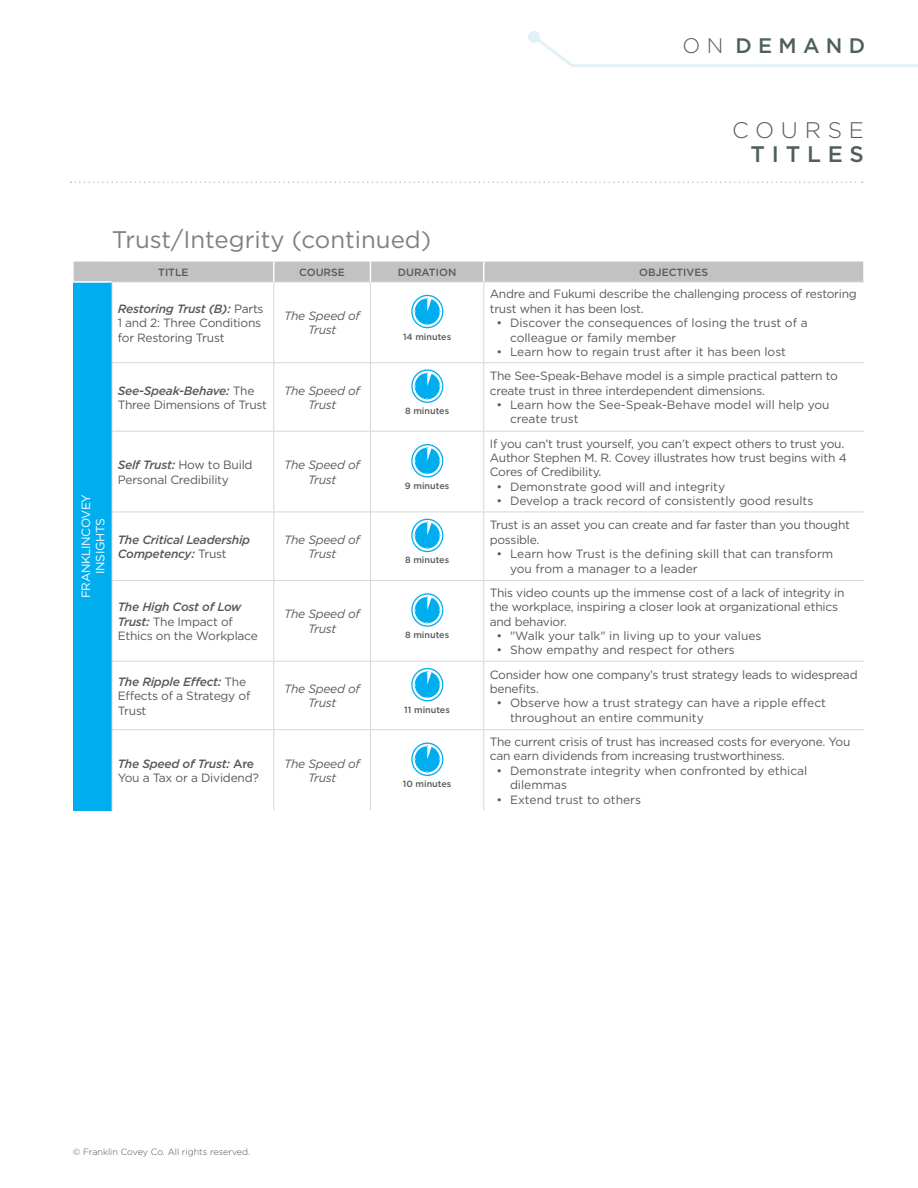
<style>
.page{position:relative;width:918px;height:1188px;background:#fff}
.page>*{position:absolute;margin:0;border:0;box-sizing:border-box;transform-origin:0 0}
.t1{font:24px "Gotham";color:#807f83}
.t2{font:300 22.5px "Gotham";letter-spacing:.3em;color:#4f5f5d}
.t3{font:500 22.5px "Gotham";letter-spacing:.3em;color:#4f5f5d}
.t4{font:500 21px "Gotham";letter-spacing:.3em;color:#4f5f5d}
.t5{font:12px/14.4px "Gotham";letter-spacing:-.02em;color:#58595b}
.t6{font:12px/14.4px "Gotham";color:#58595b}
.t7{font:italic 12px/14.4px "Gotham";letter-spacing:-.02em;color:#58595b;text-align:center}
.t8{font:italic 500 12px/14.4px "Gotham";letter-spacing:-.02em;color:#58595b}
.t9{font:12px/14.4px "Gotham";letter-spacing:-.03em;color:#fff;text-align:center}
.t10{font:500 10.5px "Gotham";color:#58595b}
.t11{font:500 9px "Gotham";color:#58595b}
.t12{font:300 9px "Gotham";color:#48535c}
.s1{font-weight:300}
.s2{font-weight:500;font-style:italic}
.s3{font-weight:400;font-style:normal}
.s4{font-weight:500}
</style>
<div class="page">
<svg style="left:70px;top:182px;width:793px;height:1px"></svg>
<svg style="left:538px;top:34px;width:380px;height:33px"></svg>
<div style="left:528px;top:31px;width:12px;height:12px;background:#e1f1f7;border-radius:50%"></div>
<div style="left:73px;top:282px;width:39px;height:528px;background:#00aeef"></div>
<hr style="left:73px;top:281px;width:39px;height:2px;background:#fff">
<hr style="left:112px;top:282px;width:162px;height:1px;background:#d8d7d5">
<hr style="left:274px;top:282px;width:96px;height:1px;background:#d8d7d5">
<hr style="left:273px;top:282px;width:1px;height:80px;background:#d8d7d5">
<hr style="left:370px;top:282px;width:114px;height:1px;background:#d8d7d5">
<hr style="left:370px;top:282px;width:1px;height:80px;background:#d8d7d5">
<hr style="left:484px;top:282px;width:380px;height:1px;background:#d8d7d5">
<hr style="left:483px;top:282px;width:1px;height:80px;background:#d8d7d5">
<hr style="left:273px;top:363px;width:1px;height:68px;background:#d8d7d5">
<hr style="left:370px;top:363px;width:1px;height:68px;background:#d8d7d5">
<hr style="left:483px;top:363px;width:1px;height:68px;background:#d8d7d5">
<hr style="left:273px;top:432px;width:1px;height:80px;background:#d8d7d5">
<hr style="left:370px;top:432px;width:1px;height:80px;background:#d8d7d5">
<hr style="left:483px;top:432px;width:1px;height:80px;background:#d8d7d5">
<hr style="left:273px;top:512px;width:1px;height:68px;background:#d8d7d5">
<hr style="left:370px;top:512px;width:1px;height:68px;background:#d8d7d5">
<hr style="left:483px;top:512px;width:1px;height:68px;background:#d8d7d5">
<hr style="left:273px;top:581px;width:1px;height:80px;background:#d8d7d5">
<hr style="left:370px;top:581px;width:1px;height:80px;background:#d8d7d5">
<hr style="left:483px;top:581px;width:1px;height:80px;background:#d8d7d5">
<hr style="left:273px;top:662px;width:1px;height:67px;background:#d8d7d5">
<hr style="left:370px;top:662px;width:1px;height:67px;background:#d8d7d5">
<hr style="left:483px;top:662px;width:1px;height:67px;background:#d8d7d5">
<hr style="left:273px;top:730px;width:1px;height:80px;background:#d8d7d5">
<hr style="left:370px;top:730px;width:1px;height:80px;background:#d8d7d5">
<hr style="left:483px;top:730px;width:1px;height:80px;background:#d8d7d5">
<hr style="left:111px;top:283px;width:1px;height:80px;background:#b8b7b5">
<hr style="left:111px;top:363px;width:1px;height:68px;background:#b8b7b5">
<hr style="left:111px;top:431px;width:1px;height:81px;background:#b8b7b5">
<hr style="left:111px;top:512px;width:1px;height:68px;background:#b8b7b5">
<hr style="left:111px;top:580px;width:1px;height:81px;background:#b8b7b5">
<hr style="left:111px;top:661px;width:1px;height:69px;background:#b8b7b5">
<hr style="left:111px;top:730px;width:1px;height:80px;background:#b8b7b5">
<hr style="left:112px;top:729px;width:162px;height:1px;background:#d8d7d5">
<hr style="left:274px;top:729px;width:96px;height:1px;background:#d8d7d5">
<hr style="left:370px;top:729px;width:114px;height:1px;background:#d8d7d5">
<hr style="left:484px;top:729px;width:380px;height:1px;background:#d8d7d5">
<hr style="left:112px;top:431px;width:162px;height:1px;background:#d8d7d5">
<hr style="left:274px;top:431px;width:96px;height:1px;background:#d8d7d5">
<hr style="left:370px;top:431px;width:114px;height:1px;background:#d8d7d5">
<hr style="left:484px;top:431px;width:380px;height:1px;background:#d8d7d5">
<hr style="left:112px;top:661px;width:162px;height:1px;background:#d8d7d5">
<hr style="left:274px;top:661px;width:96px;height:1px;background:#d8d7d5">
<hr style="left:370px;top:661px;width:114px;height:1px;background:#d8d7d5">
<hr style="left:484px;top:661px;width:380px;height:1px;background:#d8d7d5">
<hr style="left:112px;top:580px;width:162px;height:1px;background:#d8d7d5">
<hr style="left:274px;top:580px;width:96px;height:1px;background:#d8d7d5">
<hr style="left:370px;top:580px;width:114px;height:1px;background:#d8d7d5">
<hr style="left:484px;top:580px;width:380px;height:1px;background:#d8d7d5">
<hr style="left:112px;top:512px;width:162px;height:1px;background:#d8d7d5">
<hr style="left:274px;top:512px;width:96px;height:1px;background:#d8d7d5">
<hr style="left:370px;top:512px;width:114px;height:1px;background:#d8d7d5">
<hr style="left:484px;top:512px;width:380px;height:1px;background:#d8d7d5">
<hr style="left:112px;top:362px;width:162px;height:1px;background:#d8d7d5">
<hr style="left:274px;top:362px;width:96px;height:1px;background:#d8d7d5">
<hr style="left:370px;top:362px;width:114px;height:1px;background:#d8d7d5">
<hr style="left:484px;top:362px;width:380px;height:1px;background:#d8d7d5">
<div style="left:73px;top:262px;width:791px;height:20px;background:#c0c2c4"></div>
<hr style="left:483px;top:262px;width:2px;height:20px;background:#fff">
<svg style="left:411px;top:295px;width:32px;height:33px"></svg>
<svg style="left:411px;top:369px;width:32px;height:34px"></svg>
<svg style="left:411px;top:444px;width:32px;height:34px"></svg>
<svg style="left:411px;top:519px;width:32px;height:33px"></svg>
<svg style="left:411px;top:593px;width:32px;height:34px"></svg>
<svg style="left:411px;top:668px;width:32px;height:33px"></svg>
<svg style="left:411px;top:743px;width:32px;height:33px"></svg>
<h3 class="t4" style="left:683px;top:32px;width:184px"><span class="s1">ON</span> DEMAND</h3>
<h2 class="t2" style="left:732px;top:115px;width:133px">COURSE</h2>
<h2 class="t3" style="left:751px;top:139px;width:115px">TITLES</h2>
<h1 class="t1" style="left:112px;top:224px;width:321px">Trust/Integrity (continued)</h1>
<p class="t10" style="left:158px;top:265px;width:32px">TITLE</p>
<p class="t10" style="left:299px;top:265px;width:47px">COURSE</p>
<p class="t10" style="left:398px;top:265px;width:60px">DURATION</p>
<p class="t10" style="left:639px;top:265px;width:70px">OBJECTIVES</p>
<p class="t5" style="left:118px;top:301px;width:147px"><span class="s2">Restoring Trust (B):</span> Parts<br>1 and 2: Three Conditions for Restoring Trust</p>
<p class="t7" style="left:284px;top:308px;width:77px">The Speed of<br>Trust</p>
<p class="t5" style="left:118px;top:383px;width:151px"><span class="s2">See-Speak-Behave:</span> The<br>Three Dimensions of Trust</p>
<p class="t7" style="left:284px;top:383px;width:77px">The Speed of<br>Trust</p>
<p class="t9" style="left:78px;top:598px;width:106px;rotate:-90deg">FRANKLINCOVEY<br>INSIGHTS</p>
<p class="t5" style="left:118px;top:457px;width:136px"><span class="s2">Self Trust:</span> How to Build<br>Personal Credibility</p>
<p class="t7" style="left:284px;top:457px;width:77px">The Speed of<br>Trust</p>
<p class="t8" style="left:118px;top:532px;width:134px">The Critical Leadership<br>Competency: <span class="s3">Trust</span></p>
<p class="t7" style="left:284px;top:532px;width:77px">The Speed of<br>Trust</p>
<p class="t5" style="left:118px;top:600px;width:142px"><span class="s2">The High Cost of Low<br>Trust:</span> The Impact of<br>Ethics on the Workplace</p>
<p class="t7" style="left:284px;top:607px;width:77px">The Speed of<br>Trust</p>
<p class="t5" style="left:118px;top:674px;width:134px"><span class="s2">The Ripple Effect:</span> The<br>Effects of a Strategy of<br>Trust</p>
<p class="t7" style="left:284px;top:681px;width:77px">The Speed of<br>Trust</p>
<p class="t5" style="left:118px;top:756px;width:143px"><span class="s2">The Speed of Trust:</span> <span class="s4">Are<br></span>You a Tax or a Dividend?</p>
<p class="t7" style="left:284px;top:756px;width:77px">The Speed of<br>Trust</p>
<p class="t11" style="left:403px;top:331px;width:50px">14 minutes</p>
<p class="t11" style="left:405px;top:405px;width:46px">8 minutes</p>
<p class="t11" style="left:405px;top:480px;width:46px">9 minutes</p>
<p class="t11" style="left:405px;top:554px;width:46px">8 minutes</p>
<p class="t11" style="left:405px;top:629px;width:46px">8 minutes</p>
<p class="t11" style="left:404px;top:704px;width:47px">11 minutes</p>
<p class="t11" style="left:403px;top:778px;width:50px">10 minutes</p>
<p class="t5" style="left:490px;top:287px;width:369px">Andre and Fukumi describe the challenging process of restoring trust when it has been lost.</p>
<p class="t6" style="left:510px;top:315px;width:299px;text-indent:-14px">• Discover the consequences of losing the trust of a colleague or family member</p>
<p class="t6" style="left:497px;top:344px;width:291px">• Learn how to regain trust after it has been lost</p>
<p class="t5" style="left:490px;top:368px;width:350px">The See-Speak-Behave model is a simple practical pattern to create trust in three interdependent dimensions.</p>
<p class="t6" style="left:510px;top:397px;width:321px;text-indent:-14px">• Learn how the See-Speak-Behave model will help you create trust</p>
<p class="t5" style="left:490px;top:436px;width:358px">If you can’t trust yourself, you can’t expect others to trust you.<br>Author Stephen M. R. Covey illustrates how trust begins with 4<br>Cores of Credibility.</p>
<p class="t6" style="left:497px;top:479px;width:230px">• Demonstrate good will and integrity</p>
<p class="t6" style="left:497px;top:493px;width:318px">• Develop a track record of consistently good results</p>
<p class="t5" style="left:490px;top:518px;width:362px">Trust is an asset you can create and far faster than you thought possible.</p>
<p class="t6" style="left:510px;top:546px;width:325px;text-indent:-14px">• Learn how Trust is the defining skill that can transform you from a manager to a leader</p>
<p class="t5" style="left:490px;top:585px;width:356px">This video counts up the immense cost of a lack of integrity in the workplace, inspiring a closer look at organizational ethics and behavior.</p>
<p class="t6" style="left:497px;top:628px;width:267px">• "Walk your talk" in living up to your values</p>
<p class="t6" style="left:497px;top:643px;width:240px">• Show empathy and respect for others</p>
<p class="t5" style="left:490px;top:667px;width:369px">Consider how one company’s trust strategy leads to widespread benefits.</p>
<p class="t6" style="left:510px;top:696px;width:318px;text-indent:-14px">• Observe how a trust strategy can have a ripple effect throughout an entire community</p>
<p class="t5" style="left:490px;top:734px;width:362px">The current crisis of trust has increased costs for everyone. You can earn dividends from increasing trustworthiness.</p>
<p class="t6" style="left:510px;top:763px;width:299px;text-indent:-14px">• Demonstrate integrity when confronted by ethical dilemmas</p>
<p class="t6" style="left:497px;top:792px;width:146px">• Extend trust to others</p>
<p class="t12" style="left:73px;top:1146px;width:179px">© Franklin Covey Co. All rights reserved.</p>
</div>
